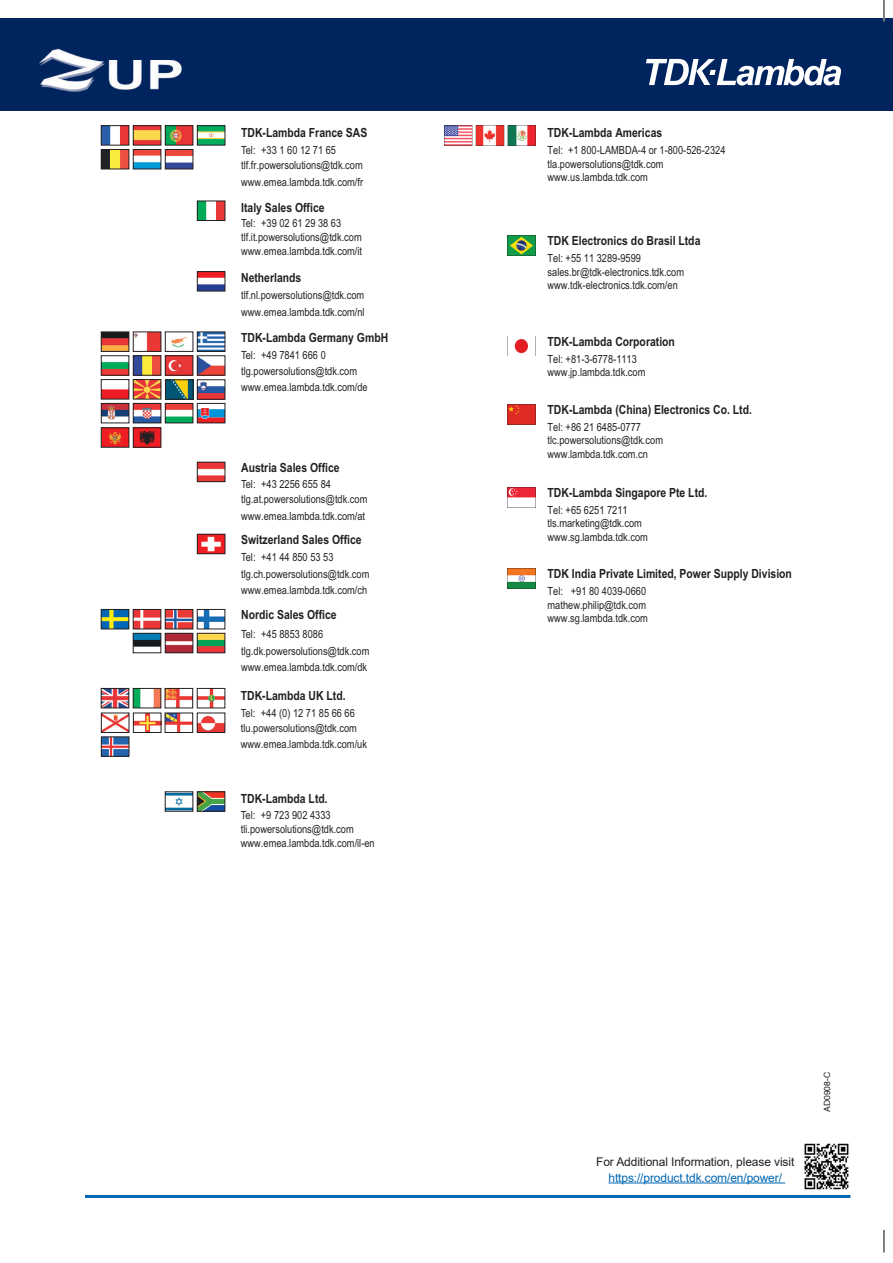
<style>
.page{position:relative;width:893px;height:1263px;background:#fff}
.page>*{position:absolute;margin:0;border:0;box-sizing:border-box;transform-origin:0 0}
.t1{font:700 12.6px "Arial Narrow";color:#231f20}
.t2{font:12px "Arial";letter-spacing:-.01em;color:#231f20}
.t3{font:12px "Arial";letter-spacing:-.01em;color:#0166b3}
.t4{font:11.25px/13.5px "Arial Narrow";color:#231f20}
.t5{font:8.55px "Helvetica";color:#231f20}
</style>
<div class="page">
<img style="left:0;top:18px;width:893px;height:152px">
<hr style="left:85px;top:1195px;width:765px;height:3px;background:#0166b3">
<img style="left:103px;top:127px;width:24px;height:16px">
<div style="left:101px;top:125px;width:28px;height:20px;border:1px solid #231f20"></div>
<img style="left:135px;top:127px;width:24px;height:16px">
<div style="left:133px;top:125px;width:28px;height:20px;border:1px solid #231f20"></div>
<img style="left:167px;top:127px;width:24px;height:16px">
<div style="left:165px;top:125px;width:28px;height:20px;border:1px solid #231f20"></div>
<img style="left:199px;top:127px;width:24px;height:16px">
<div style="left:197px;top:125px;width:28px;height:20px;border:1px solid #231f20"></div>
<img style="left:103px;top:151px;width:24px;height:16px">
<div style="left:101px;top:149px;width:28px;height:20px;border:1px solid #231f20"></div>
<img style="left:135px;top:151px;width:24px;height:16px">
<div style="left:133px;top:149px;width:28px;height:20px;border:1px solid #231f20"></div>
<img style="left:167px;top:151px;width:24px;height:16px">
<div style="left:165px;top:149px;width:28px;height:20px;border:1px solid #231f20"></div>
<img style="left:199px;top:794px;width:24px;height:15px">
<div style="left:197px;top:792px;width:28px;height:19px;border:1px solid #231f20"></div>
<img style="left:167px;top:794px;width:24px;height:15px">
<img style="left:199px;top:203px;width:24px;height:16px">
<div style="left:197px;top:201px;width:28px;height:20px;border:1px solid #231f20"></div>
<img style="left:199px;top:273px;width:24px;height:16px">
<div style="left:197px;top:271px;width:28px;height:20px;border:1px solid #231f20"></div>
<img style="left:103px;top:334px;width:24px;height:16px">
<div style="left:101px;top:332px;width:28px;height:20px;border:1px solid #231f20"></div>
<img style="left:135px;top:334px;width:24px;height:16px">
<div style="left:133px;top:332px;width:28px;height:20px;border:1px solid #231f20"></div>
<img style="left:171px;top:336px;width:16px;height:12px">
<div style="left:165px;top:332px;width:28px;height:20px;border:1px solid #231f20"></div>
<img style="left:199px;top:334px;width:24px;height:16px">
<div style="left:197px;top:332px;width:28px;height:20px;border:1px solid #231f20"></div>
<img style="left:103px;top:361px;width:24px;height:12px">
<div style="left:101px;top:356px;width:28px;height:19px;border:1px solid #231f20"></div>
<img style="left:135px;top:358px;width:24px;height:15px">
<img style="left:167px;top:358px;width:24px;height:15px">
<img style="left:199px;top:358px;width:24px;height:15px">
<img style="left:135px;top:381px;width:24px;height:16px">
<div style="left:133px;top:379px;width:28px;height:20px;border:1px solid #231f20"></div>
<img style="left:103px;top:389px;width:24px;height:8px">
<div style="left:101px;top:379px;width:28px;height:20px;border:1px solid #231f20"></div>
<img style="left:167px;top:382px;width:24px;height:15px">
<div style="left:165px;top:380px;width:28px;height:19px;border:1px solid #231f20"></div>
<img style="left:199px;top:382px;width:24px;height:15px">
<img style="left:167px;top:405px;width:24px;height:16px">
<div style="left:165px;top:403px;width:28px;height:20px;border:1px solid #231f20"></div>
<img style="left:135px;top:405px;width:24px;height:16px">
<div style="left:133px;top:403px;width:28px;height:20px;border:1px solid #231f20"></div>
<img style="left:103px;top:405px;width:24px;height:15px">
<div style="left:101px;top:403px;width:28px;height:20px;border:1px solid #231f20"></div>
<img style="left:199px;top:464px;width:24px;height:16px">
<div style="left:197px;top:462px;width:28px;height:20px;border:1px solid #231f20"></div>
<img style="left:199px;top:536px;width:24px;height:16px">
<div style="left:197px;top:534px;width:28px;height:20px;border:1px solid #231f20"></div>
<img style="left:199px;top:715px;width:24px;height:16px">
<div style="left:197px;top:713px;width:28px;height:20px;border:1px solid #231f20"></div>
<div style="left:102px;top:429px;width:26px;height:18px;background:#ee1d23"></div>
<svg style="left:109px;top:431px;width:12px;height:14px"></svg>
<div style="left:133px;top:428px;width:28px;height:19px;background:#ee1d23"></div>
<svg style="left:139px;top:431px;width:16px;height:14px"></svg>
<svg style="left:199px;top:408px;width:24px;height:13px"></svg>
<div style="left:197px;top:403px;width:28px;height:20px;border:1px solid #231f20"></div>
<img style="left:103px;top:739px;width:24px;height:15px">
<img style="left:103px;top:690px;width:24px;height:16px">
<div style="left:101px;top:688px;width:28px;height:20px;border:1px solid #231f20"></div>
<img style="left:135px;top:690px;width:24px;height:16px">
<div style="left:133px;top:688px;width:28px;height:20px;border:1px solid #231f20"></div>
<img style="left:199px;top:690px;width:24px;height:16px">
<div style="left:197px;top:688px;width:28px;height:20px;border:1px solid #231f20"></div>
<img style="left:167px;top:690px;width:24px;height:16px">
<div style="left:165px;top:688px;width:28px;height:20px;border:1px solid #231f20"></div>
<img style="left:103px;top:715px;width:24px;height:16px">
<div style="left:101px;top:713px;width:28px;height:20px;border:1px solid #231f20"></div>
<img style="left:135px;top:715px;width:24px;height:16px">
<div style="left:133px;top:713px;width:28px;height:20px;border:1px solid #231f20"></div>
<img style="left:167px;top:715px;width:24px;height:16px">
<div style="left:165px;top:713px;width:28px;height:20px;border:1px solid #231f20"></div>
<img style="left:103px;top:611px;width:24px;height:16px">
<div style="left:101px;top:609px;width:28px;height:20px;border:1px solid #231f20"></div>
<img style="left:135px;top:611px;width:24px;height:16px">
<div style="left:133px;top:609px;width:28px;height:20px;border:1px solid #231f20"></div>
<img style="left:167px;top:611px;width:24px;height:16px">
<div style="left:165px;top:609px;width:28px;height:20px;border:1px solid #231f20"></div>
<img style="left:199px;top:611px;width:24px;height:16px">
<div style="left:197px;top:609px;width:28px;height:20px;border:1px solid #231f20"></div>
<img style="left:135px;top:635px;width:24px;height:12px">
<div style="left:133px;top:633px;width:28px;height:20px;border:1px solid #231f20"></div>
<img style="left:167px;top:635px;width:24px;height:16px">
<div style="left:165px;top:633px;width:28px;height:20px;border:1px solid #231f20"></div>
<img style="left:199px;top:635px;width:24px;height:16px">
<div style="left:197px;top:633px;width:28px;height:20px;border:1px solid #231f20"></div>
<img style="left:508px;top:236px;width:28px;height:19px">
<img style="left:514px;top:336px;width:22px;height:20px">
<img style="left:508px;top:487px;width:28px;height:20px">
<img style="left:508px;top:404px;width:28px;height:20px">
<img style="left:508px;top:568px;width:28px;height:20px">
<img style="left:444px;top:125px;width:92px;height:20px">
<img style="left:804px;top:1144px;width:45px;height:45px">
<hr style="left:608px;top:1182px;width:177px;height:1px;background:#0166b3">
<svg style="left:646px;top:59px;width:195px;height:27px"></svg>
<hr style="left:883px;top:0;width:2px;height:21px;background:#fff">
<svg style="left:884px;top:0;width:1px;height:21px"></svg>
<svg style="left:884px;top:1230px;width:1px;height:22px"></svg>
<p class="t1" style="left:241px;top:123px;width:128px">TDK-Lambda France SAS</p>
<p class="t1" style="left:548px;top:123px;width:116px">TDK-Lambda Americas</p>
<p class="t4" style="left:241px;top:142px;width:123px;line-height:14.7px">Tel: +33 1 60 12 71 65 tlf.fr.powersolutions@tdk.com</p>
<p class="t4" style="left:241px;top:175px;width:123px">www.emea.lambda.tdk.com/fr</p>
<p class="t1" style="left:241px;top:198px;width:85px">Italy Sales Office</p>
<p class="t4" style="left:241px;top:216px;width:122px;line-height:14.1px">Tel: +39 02 61 29 38 63 tlf.it.powersolutions@tdk.com www.emea.lambda.tdk.com/it</p>
<p class="t1" style="left:241px;top:268px;width:62px">Netherlands</p>
<p class="t4" style="left:241px;top:286px;width:125px;line-height:16.8px">tlf.nl.powersolutions@tdk.com www.emea.lambda.tdk.com/nl</p>
<p class="t1" style="left:241px;top:328px;width:149px">TDK-Lambda Germany GmbH</p>
<p class="t4" style="left:241px;top:346px;width:128px;line-height:16.4px">Tel: +49 7841 666 0 tlg.powersolutions@tdk.com www.emea.lambda.tdk.com/de</p>
<p class="t1" style="left:241px;top:458px;width:100px">Austria Sales Office</p>
<p class="t4" style="left:241px;top:476px;width:128px;line-height:15px">Tel: +43 2256 655 84 tlg.at.powersolutions@tdk.com</p>
<p class="t4" style="left:241px;top:509px;width:126px">www.emea.lambda.tdk.com/at</p>
<p class="t1" style="left:241px;top:530px;width:122px">Switzerland Sales Office</p>
<p class="t4" style="left:241px;top:548px;width:130px;line-height:16.8px">Tel: +41 44 850 53 53 tlg.ch.powersolutions@tdk.com www.emea.lambda.tdk.com/ch</p>
<p class="t1" style="left:241px;top:605px;width:97px">Nordic Sales Office</p>
<p class="t4" style="left:241px;top:626px;width:130px;line-height:16.4px">Tel: +45 8853 8086 tlg.dk.powersolutions@tdk.com www.emea.lambda.tdk.com/dk</p>
<p class="t1" style="left:241px;top:686px;width:106px">TDK-Lambda UK Ltd.</p>
<p class="t4" style="left:241px;top:705px;width:117px;line-height:14.7px">Tel: +44 (0) 12 71 85 66 66 tlu.powersolutions@tdk.com</p>
<p class="t4" style="left:241px;top:737px;width:128px">www.emea.lambda.tdk.com/uk</p>
<p class="t1" style="left:241px;top:789px;width:88px">TDK-Lambda Ltd.</p>
<p class="t4" style="left:241px;top:808px;width:135px;line-height:14.1px">Tel: +9 723 902 4333 tli.powersolutions@tdk.com www.emea.lambda.tdk.com/il-en</p>
<p class="t4" style="left:548px;top:143px;width:179px">Tel: +1 800-LAMBDA-4 or 1-800-526-2324 tla.powersolutions@tdk.com www.us.lambda.tdk.com</p>
<p class="t1" style="left:548px;top:231px;width:154px">TDK Electronics do Brasil Ltda</p>
<p class="t4" style="left:548px;top:251px;width:138px">Tel: +55 11 3289-9599 sales.br@tdk-electronics.tdk.com www.tdk-electronics.tdk.com/en</p>
<p class="t1" style="left:548px;top:332px;width:129px">TDK-Lambda Corporation</p>
<p class="t4" style="left:548px;top:352px;width:99px">Tel: +81-3-6778-1113 www.jp.lambda.tdk.com</p>
<p class="t1" style="left:548px;top:400px;width:206px">TDK-Lambda (China) Electronics Co. Ltd.</p>
<p class="t4" style="left:548px;top:420px;width:117px">Tel: +86 21 6485-0777 tlc.powersolutions@tdk.com www.lambda.tdk.com.cn</p>
<p class="t1" style="left:548px;top:483px;width:161px">TDK-Lambda Singapore Pte Ltd.</p>
<p class="t4" style="left:548px;top:503px;width:102px">Tel: +65 6251 7211 tls.marketing@tdk.com www.sg.lambda.tdk.com</p>
<p class="t1" style="left:548px;top:564px;width:246px">TDK India Private Limited, Power Supply Division</p>
<p class="t4" style="left:548px;top:584px;width:102px">Tel: +91 80 4039-0660 mathew.philip@tdk.com www.sg.lambda.tdk.com</p>
<p class="t2" style="left:596px;top:1153px;width:200px">For Additional Information, please visit</p>
<p class="t3" style="left:608px;top:1169px;width:175px">https://product.tdk.com/en/power/</p>
<p class="t5" style="left:820px;top:1112px;width:42px;rotate:-90deg">AD0908-C</p>
</div>
